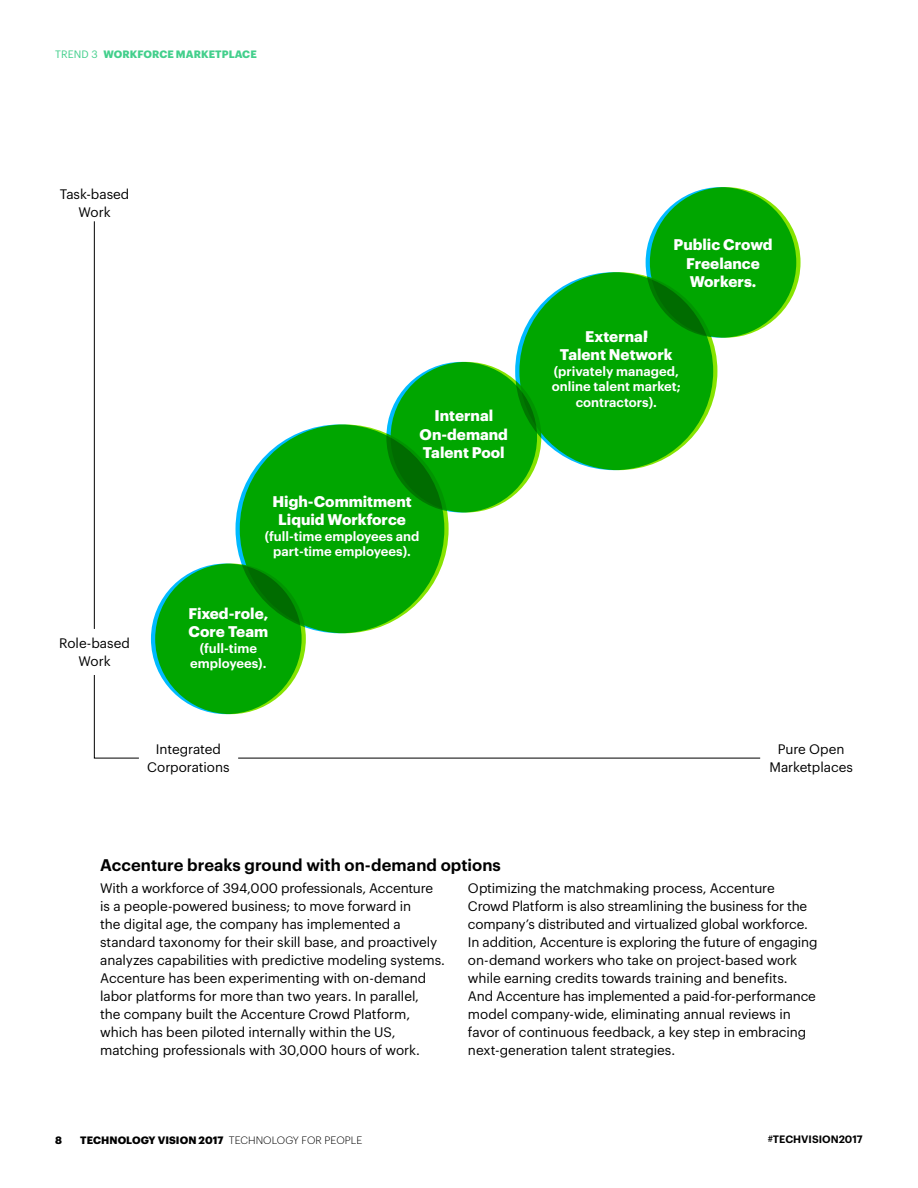
<style>
.page{position:relative;width:918px;height:1188px;background:#fff}
.page>*{position:absolute;margin:0;border:0;box-sizing:border-box;transform-origin:0 0}
.t1{font:600 16.5px "Graphik";color:#000}
.t2{font:700 15.15px/18.1px "Graphik";color:#fff;text-align:center}
.t3{font:13.5px/18px "Graphik";letter-spacing:-.01em;color:#000;text-align:center}
.t4{font:600 13.05px/15.6px "Graphik";color:#fff;text-align:center}
.t5{font:700 10.5px "Graphik";letter-spacing:.005em;color:#000}
.t6{font:700 10.5px "Graphik";letter-spacing:.005em;color:#43cf8c}
.t7{font:600 10.5px "Graphik";color:#000}
.s1{font-weight:400}
.s2{font-weight:300}
</style>
<div class="page">
<div style="left:240px;top:424px;width:209px;height:209px;background:#00a600;border-radius:50%"></div>
<div style="left:519px;top:272px;width:198px;height:198px;background:#00a600;border-radius:50%"></div>
<svg style="left:646px;top:187px;width:150px;height:151px"></svg>
<svg style="left:650px;top:187px;width:151px;height:151px;background:#05a501"></svg>
<svg style="left:151px;top:563px;width:151px;height:151px"></svg>
<svg style="left:155px;top:563px;width:151px;height:151px;background:#02a301"></svg>
<svg style="left:386px;top:362px;width:151px;height:151px"></svg>
<svg style="left:391px;top:362px;width:150px;height:151px;background:#03a100"></svg>
<hr style="left:94px;top:221px;width:1px;height:408px;background:#000">
<svg style="left:94px;top:675px;width:45px;height:84px"></svg>
<hr style="left:238px;top:758px;width:522px;height:1px;background:#000">
<p class="t6" style="left:55px;top:46px;width:203px"><span class="s1">TREND 3</span> WORKFORCE MARKETPLACE</p>
<p class="t3" style="left:60px;top:184px;width:71px">Task-based<br>Work</p>
<p class="t3" style="left:59px;top:633px;width:72px">Role-based<br>Work</p>
<p class="t2" style="left:420px;top:405px;width:90px">Internal<br>On-demand<br>Talent Pool</p>
<p class="t2" style="left:272px;top:491px;width:141px">High-Commitment<br>Liquid Workforce</p>
<p class="t4" style="left:265px;top:527px;width:156px">(full-time employees and part-time employees).</p>
<p class="t2" style="left:188px;top:603px;width:81px;text-align:left">Fixed-role,<br>Core Team</p>
<p class="t4" style="left:190px;top:639px;width:78px">(full-time employees).</p>
<p class="t2" style="left:674px;top:235px;width:101px">Public Crowd<br>Freelance<br>Workers.</p>
<p class="t2" style="left:560px;top:326px;width:114px">External<br>Talent Network</p>
<p class="t4" style="left:552px;top:362px;width:131px">(privately managed, online talent market; contractors).</p>
<p class="t3" style="left:147px;top:739px;width:84px">Integrated<br>Corporations</p>
<p class="t3" style="left:769px;top:739px;width:85px">Pure Open<br>Marketplaces</p>
<p class="t1" style="left:100px;top:852px;width:402px">Accenture breaks ground with on-demand options</p>
<p class="t3" style="left:100px;top:878px;width:346px;text-align:left">With a workforce of 394,000 professionals, Accenture is a people-powered business; to move forward in<br>the digital age, the company has implemented a standard taxonomy for their skill base, and proactively analyzes capabilities with predictive modeling systems.<br>Accenture has been experimenting with on-demand labor platforms for more than two years. In parallel,<br>the company built the Accenture Crowd Platform, which has been piloted internally within the US, matching professionals with 30,000 hours of work.</p>
<p class="t3" style="left:468px;top:878px;width:351px;text-align:left">Optimizing the matchmaking process, Accenture Crowd Platform is also streamlining the business for the company’s distributed and virtualized global workforce.<br>In addition, Accenture is exploring the future of engaging on-demand workers who take on project-based work while earning credits towards training and benefits.<br>And Accenture has implemented a paid-for-performance model company-wide, eliminating annual reviews in favor of continuous feedback, a key step in embracing next-generation talent strategies.</p>
<p class="t5" style="left:55px;top:1132px;width:8px">8</p>
<p class="t5" style="left:80px;top:1132px;width:284px">TECHNOLOGY VISION 2017 <span class="s2">TECHNOLOGY FOR PEOPLE</span></p>
<p class="t7" style="left:768px;top:1131px;width:97px"><span class="s1">#</span>TECHVISION2017</p>
</div>
